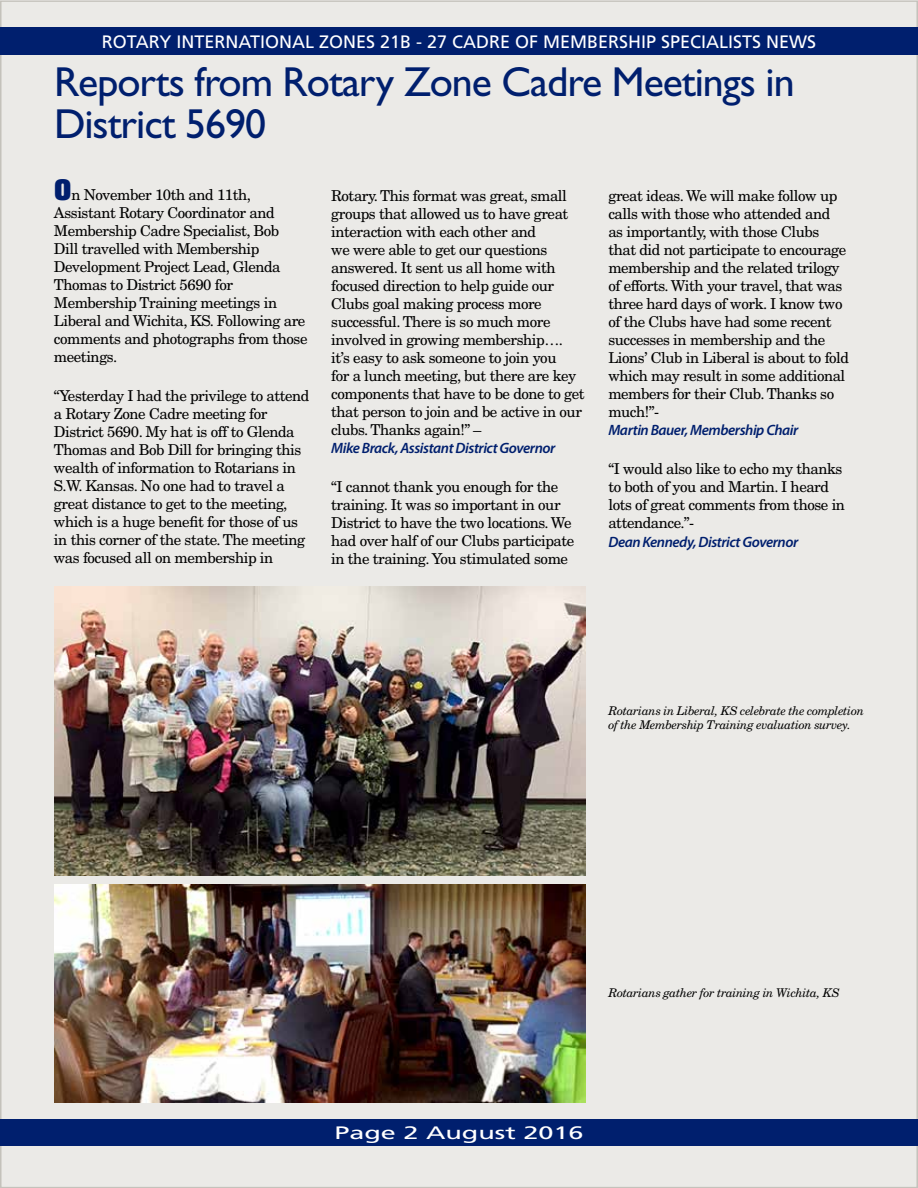
<style>
.page{position:relative;width:918px;height:1188px;background:#fff}
.page>*{position:absolute;margin:0;border:0;box-sizing:border-box;transform-origin:0 0}
.t1{font:42px/42px "Gill Sans Std";letter-spacing:-.025em;color:#001f6e}
.t2{font:18px "Frutiger LT Std";color:#fff}
.t3{font:18px "Frutiger LT Std";color:#fff;scale:1.5 1}
.t4{font:15px/18px "New Century Schlbk LT Std";letter-spacing:-.03em;color:#000}
.t5{font:italic 600 15px "Myriad Pro";letter-spacing:-.03em;color:#001f6e}
.t6{font:italic 12px/14.2px "New Century Schlbk LT Std";letter-spacing:-.03em;color:#000}
.s1{font-family:"Aachen Std";font-weight:700;font-size:24px;color:#001f6e}
</style>
<div class="page">
<div style="left:1px;top:1px;width:916px;height:1187px;background:#ebeae7"></div>
<img style="left:54px;top:586px;width:532px;height:290px">
<img style="left:54px;top:885px;width:532px;height:218px">
<div style="left:0;top:27px;width:918px;height:28px;background:#001f6e"></div>
<div style="left:0;top:1119px;width:918px;height:27px;background:#001f6e"></div>
<p class="t2" style="left:102px;top:31px;width:716px">ROTARY INTERNATIONAL ZONES 21B - 27 CADRE OF MEMBERSHIP SPECIALISTS NEWS</p>
<h1 class="t1" style="left:54px;top:61px;width:742px">Reports from Rotary Zone Cadre Meetings in<br>District 5690</h1>
<p class="t4" style="left:54px;top:185px;width:255px"><span class="s1">O</span>n November 10th and 11th,<br>Assistant Rotary Coordinator and<br>Membership Cadre Specialist, Bob<br>Dill travelled with Membership<br>Development Project Lead, Glenda<br>Thomas to District 5690 for<br>Membership Training meetings in<br>Liberal and Wichita, KS. Following are comments and photographs from those meetings.</p>
<p class="t4" style="left:54px;top:386px;width:257px">“Yesterday I had the privilege to attend a Rotary Zone Cadre meeting for District 5690. My hat is off to Glenda Thomas and Bob Dill for bringing this wealth of information to Rotarians in S.W. Kansas. No one had to travel a great distance to get to the meeting, which is a huge benefit for those of us in this corner of the state. The meeting was focused all on membership in</p>
<p class="t4" style="left:331px;top:186px;width:255px">Rotary. This format was great, small groups that allowed us to have great interaction with each other and<br>we were able to get our questions answered. It sent us all home with focused direction to help guide our Clubs goal making process more successful. There is so much more involved in growing membership…. it’s easy to ask someone to join you<br>for a lunch meeting, but there are key components that have to be done to get that person to join and be active in our clubs. Thanks again!” –</p>
<p class="t5" style="left:331px;top:438px;width:226px">Mike Brack, Assistant District Governor</p>
<p class="t4" style="left:331px;top:477px;width:245px">“I cannot thank you enough for the training. It was so important in our District to have the two locations. We had over half of our Clubs participate in the training. You stimulated some</p>
<p class="t4" style="left:608px;top:186px;width:242px">great ideas. We will make follow up calls with those who attended and<br>as importantly, with those Clubs that did not participate to encourage membership and the related trilogy of efforts. With your travel, that was three hard days of work. I know two of the Clubs have had some recent successes in membership and the<br>Lions’ Club in Liberal is about to fold which may result in some additional members for their Club. Thanks so much!”-</p>
<p class="t5" style="left:608px;top:420px;width:192px">Martin Bauer, Membership Chair</p>
<p class="t4" style="left:608px;top:459px;width:238px">“I would also like to echo my thanks to both of you and Martin. I heard lots of great comments from those in attendance.”-</p>
<p class="t5" style="left:608px;top:533px;width:191px">Dean Kennedy, District Governor</p>
<p class="t6" style="left:608px;top:704px;width:257px">Rotarians in Liberal, KS celebrate the completion of the Membership Training evaluation survey.</p>
<p class="t6" style="left:608px;top:986px;width:233px">Rotarians gather for training in Wichita, KS</p>
<p class="t3" style="left:334px;top:1122px;width:168px">Page 2 August 2016</p>
</div>
